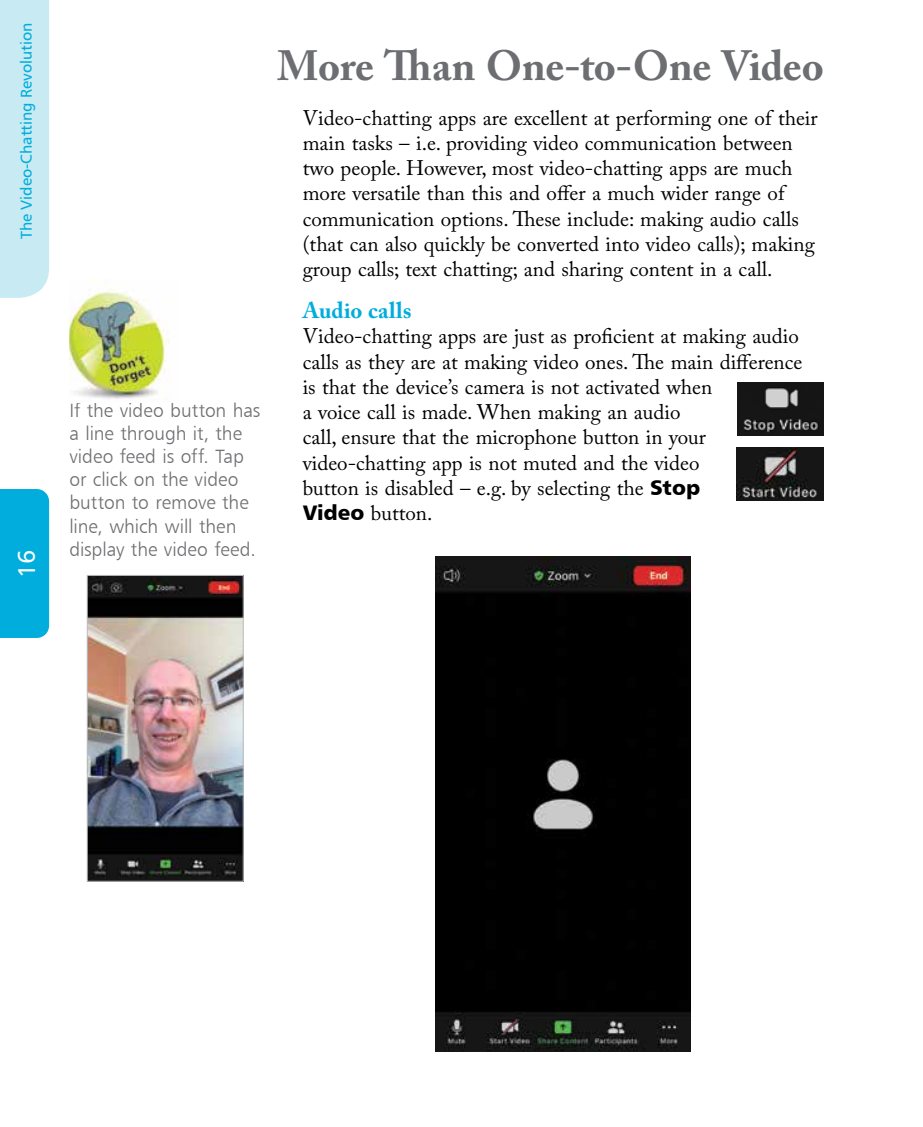
<style>
.page{position:relative;width:923px;height:1127px;background:#fff}
.page>*{position:absolute;margin:0;border:0;box-sizing:border-box;transform-origin:0 0}
.t1{font:700 42px "Adobe Caslon Pro";letter-spacing:-.01em;color:#6d6e71}
.t2{font:24.5px "Humanist 777 BT Roman B";color:#fff}
.t3{font:700 22.75px "Adobe Caslon Pro";letter-spacing:.005em;color:#00addc}
.t4{font:21px/25.2px "Adobe Caslon Pro";color:#000}
.t5{font:19.25px/23.1px "Humanist 777 BT Light B";letter-spacing:-.005em;color:#6d6e71}
.t6{font:15.75px "Humanist 777 BT Roman B";color:#00addc}
.s1{font-family:"Humanist 777 BT Black B"}
</style>
<div class="page">
<div style="left:0;top:489px;width:49px;height:148px;background:#00addc"></div>
<div style="left:0;top:0;width:49px;height:298px;background:#c8eaf3"></div>
<img style="left:737px;top:382px;width:86px;height:53px">
<img style="left:435px;top:556px;width:256px;height:494px">
<img style="left:737px;top:447px;width:86px;height:53px">
<img style="left:89px;top:577px;width:153px;height:302px">
<div style="left:87px;top:575px;width:157px;height:306px;border:1px solid #bcbec0"></div>
<img style="left:69px;top:289px;width:100px;height:110px">
<p class="t6" style="left:17px;top:239px;width:218px;rotate:-90deg">The Video-Chatting Revolution</p>
<p class="t2" style="left:12px;top:577px;width:30px;rotate:-90deg">16</p>
<p class="t5" style="left:69px;top:398px;width:193px">If the video button has a line through it, the video feed is off. Tap or click on the video button to remove the line, which will then display the video feed.</p>
<h1 class="t1" style="left:277px;top:41px;width:548px">More Than One-to-One Video</h1>
<p class="t4" style="left:303px;top:105px;width:516px">Video-chatting apps are excellent at performing one of their main tasks – i.e. providing video communication between two people. However, most video-chatting apps are much more versatile than this and offer a much wider range of communication options. These include: making audio calls (that can also quickly be converted into video calls); making group calls; text chatting; and sharing content in a call.</p>
<p class="t3" style="left:303px;top:297px;width:110px">Audio calls</p>
<p class="t4" style="left:303px;top:323px;width:501px">Video-chatting apps are just as proficient at making audio calls as they are at making video ones. The main difference is that the device’s camera is not activated when<br>a voice call is made. When making an audio<br>call, ensure that the microphone button in your video-chatting app is not muted and the video<br>button is disabled – e.g. by selecting the <span class="s1">Stop<br>Video</span> button.</p>
</div>
